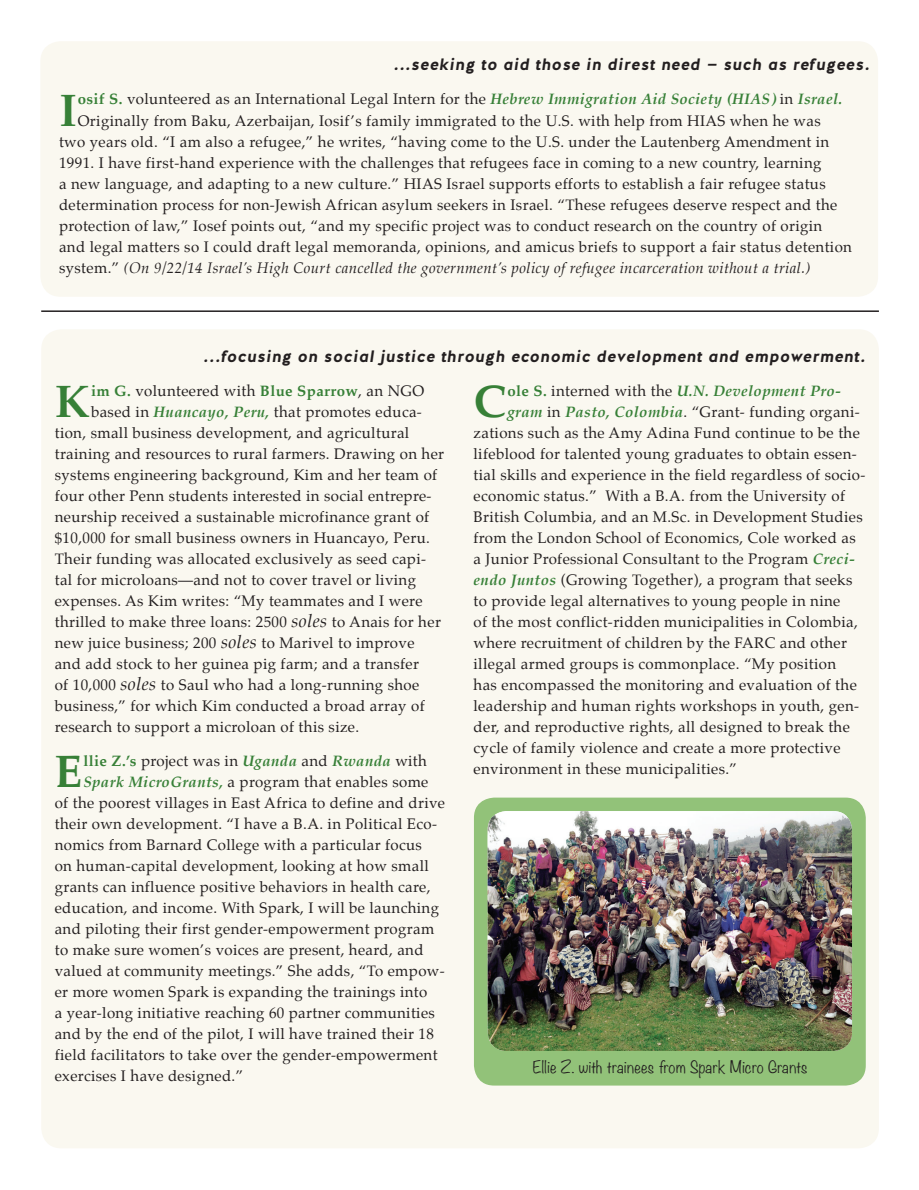
<style>
.page{position:relative;width:919px;height:1190px;background:#fff}
.page>*{position:absolute;margin:0;border:0;box-sizing:border-box;transform-origin:0 0}
.t1{font:700 45.15px "Palatino";color:#378037}
.t2{font:italic 700 16.5px "Halis GR";letter-spacing:.03em;color:#231f20}
.t3{font:15px "Palatino";letter-spacing:.025em;color:#231f20}
.t4{font:italic 15px "Palatino";letter-spacing:.025em;color:#231f20}
.t5{font:italic 700 15px "Palatino";letter-spacing:.025em;color:#378037}
.t6{font:300 15px "Noteworthy";letter-spacing:.02em;color:#231f20}
.s1{font-weight:700;color:#378037}
.s2{font-weight:700;font-style:italic;color:#378037}
.s3{font-style:normal}
.s4{font-style:italic;font-size:18px}
.s5{font-weight:400;font-style:normal;color:#231f20}
</style>
<div class="page">
<div style="left:40px;top:41px;width:837px;height:256px;background:#faf8f0;border-radius:20px"></div>
<div style="left:41px;top:329px;width:837px;height:819px;background:#faf8f0;border-radius:20px"></div>
<div style="left:474px;top:797px;width:391px;height:288px;background:#92c279;border-radius:20px"></div>
<img style="left:487px;top:811px;width:364px;height:239px">
<hr style="left:41px;top:310px;width:837px;height:2px;background:#231f20">
<p class="t2" style="left:393px;top:54px;width:477px">...seeking to aid those in direst need — such as refugees.</p>
<h1 class="t1" style="left:59px;top:72px;width:19px">I</h1>
<p class="t3" style="left:78px;top:87px;width:765px"><span class="s1">osif S.</span> volunteered as an International Legal Intern for the <span class="s2">Hebrew Immigration Aid Society (HIAS)</span> in <span class="s2">Israel.</span></p>
<p class="t3" style="left:78px;top:108px;width:744px">Originally from Baku, Azerbaijan, Iosif’s family immigrated to the U.S. with help from HIAS when he was</p>
<p class="t3" style="left:59px;top:129px;width:771px">two years old. “I am also a refugee,” he writes, “having come to the U.S. under the Lautenberg Amendment in</p>
<p class="t3" style="left:59px;top:150px;width:763px">1991. I have first-hand experience with the challenges that refugees face in coming to a new country, learning</p>
<p class="t3" style="left:59px;top:171px;width:768px">a new language, and adapting to a new culture.” HIAS Israel supports efforts to establish a fair refugee status</p>
<p class="t3" style="left:59px;top:192px;width:779px">determination process for non-Jewish African asylum seekers in Israel. “These refugees deserve respect and the</p>
<p class="t3" style="left:59px;top:213px;width:764px">protection of law,” Iosef points out, “and my specific project was to conduct research on the country of origin</p>
<p class="t3" style="left:59px;top:234px;width:794px">and legal matters so I could draft legal memoranda, opinions, and amicus briefs to support a fair status detention</p>
<p class="t4" style="left:59px;top:255px;width:752px"><span class="s3">system.”</span> (On 9/22/14 Israel’s High Court cancelled the government’s policy of refugee incarceration without a trial.)</p>
<p class="t2" style="left:203px;top:345px;width:663px">...focusing on social justice through economic development and empowerment.</p>
<h1 class="t1" style="left:55px;top:362px;width:37px">K</h1>
<p class="t3" style="left:91px;top:378px;width:334px"><span class="s1">im G.</span> volunteered with <span class="s1">Blue Sparrow</span>, an NGO</p>
<p class="t3" style="left:91px;top:399px;width:332px">based in <span class="s2">Huancayo, Peru,</span> that promotes educa-</p>
<p class="t3" style="left:55px;top:420px;width:356px">tion, small business development, and agricultural</p>
<p class="t3" style="left:55px;top:441px;width:391px">training and resources to rural farmers. Drawing on her</p>
<p class="t3" style="left:55px;top:462px;width:384px">systems engineering background, Kim and her team of</p>
<p class="t3" style="left:55px;top:483px;width:378px">four other Penn students interested in social entrepre-</p>
<p class="t3" style="left:55px;top:504px;width:376px">neurship received a sustainable microfinance grant of</p>
<p class="t3" style="left:55px;top:525px;width:376px">$10,000 for small business owners in Huancayo, Peru.</p>
<p class="t3" style="left:55px;top:546px;width:373px">Their funding was allocated exclusively as seed capi-</p>
<p class="t3" style="left:55px;top:567px;width:363px">tal for microloans—and not to cover travel or living</p>
<p class="t3" style="left:55px;top:588px;width:369px">expenses. As Kim writes: “My teammates and I were</p>
<p class="t3" style="left:55px;top:609px;width:387px">thrilled to make three loans: 2500 <span class="s4">soles</span> to Anais for her</p>
<p class="t3" style="left:55px;top:630px;width:361px">new juice business; 200 <span class="s4">soles</span> to Marivel to improve</p>
<p class="t3" style="left:55px;top:651px;width:365px">and add stock to her guinea pig farm; and a transfer</p>
<p class="t3" style="left:55px;top:672px;width:366px">of 10,000 <span class="s4">soles</span> to Saul who had a long-running shoe</p>
<p class="t3" style="left:55px;top:693px;width:371px">business,” for which Kim conducted a broad array of</p>
<p class="t3" style="left:55px;top:714px;width:306px">research to support a microloan of this size.</p>
<h1 class="t1" style="left:55px;top:733px;width:29px">E</h1>
<p class="t3" style="left:83px;top:748px;width:345px"><span class="s1">llie Z.’s</span> project was in <span class="s2">Uganda</span> and <span class="s2">Rwanda</span> with</p>
<p class="t3" style="left:83px;top:769px;width:346px"><span class="s2">Spark MicroGrants,</span> a program that enables some</p>
<p class="t3" style="left:55px;top:790px;width:392px">of the poorest villages in East Africa to define and drive</p>
<p class="t3" style="left:55px;top:811px;width:384px">their own development. “I have a B.A. in Political Eco-</p>
<p class="t3" style="left:55px;top:832px;width:368px">nomics from Barnard College with a particular focus</p>
<p class="t3" style="left:55px;top:853px;width:375px">on human-capital development, looking at how small</p>
<p class="t3" style="left:55px;top:874px;width:377px">grants can influence positive behaviors in health care,</p>
<p class="t3" style="left:55px;top:895px;width:386px">education, and income. With Spark, I will be launching</p>
<p class="t3" style="left:55px;top:916px;width:381px">and piloting their first gender-empowerment program</p>
<p class="t3" style="left:55px;top:937px;width:370px">to make sure women’s voices are present, heard, and</p>
<p class="t3" style="left:55px;top:958px;width:391px">valued at community meetings.” She adds, “To empow-</p>
<p class="t3" style="left:55px;top:979px;width:374px">er more women Spark is expanding the trainings into</p>
<p class="t3" style="left:55px;top:1000px;width:381px">a year-long initiative reaching 60 partner communities</p>
<p class="t3" style="left:55px;top:1021px;width:380px">and by the end of the pilot, I will have trained their 18</p>
<p class="t3" style="left:55px;top:1042px;width:384px">field facilitators to take over the gender-empowerment</p>
<p class="t3" style="left:55px;top:1063px;width:190px">exercises I have designed.”</p>
<h1 class="t1" style="left:473px;top:362px;width:34px">C</h1>
<p class="t5" style="left:507px;top:378px;width:335px"><span class="s3">ole S.</span> <span class="s5">interned with the</span> U.N. Development Pro-</p>
<p class="t3" style="left:507px;top:399px;width:354px"><span class="s2">gram</span> in <span class="s2">Pasto, Colombia</span>. “Grant- funding organi-</p>
<p class="t3" style="left:473px;top:420px;width:388px">zations such as the Amy Adina Fund continue to be the</p>
<p class="t3" style="left:473px;top:441px;width:385px">lifeblood for talented young graduates to obtain essen-</p>
<p class="t3" style="left:473px;top:462px;width:393px">tial skills and experience in the field regardless of socio-</p>
<p class="t3" style="left:473px;top:483px;width:373px">economic status.” With a B.A. from the University of</p>
<p class="t3" style="left:473px;top:504px;width:390px">British Columbia, and an M.Sc. in Development Studies</p>
<p class="t3" style="left:473px;top:525px;width:383px">from the London School of Economics, Cole worked as</p>
<p class="t3" style="left:473px;top:546px;width:382px">a Junior Professional Consultant to the Program <span class="s2">Creci-</span></p>
<p class="t3" style="left:473px;top:567px;width:380px"><span class="s2">endo Juntos</span> (Growing Together), a program that seeks</p>
<p class="t3" style="left:473px;top:588px;width:368px">to provide legal alternatives to young people in nine</p>
<p class="t3" style="left:473px;top:609px;width:385px">of the most conflict-ridden municipalities in Colombia,</p>
<p class="t3" style="left:473px;top:630px;width:375px">where recruitment of children by the FARC and other</p>
<p class="t3" style="left:473px;top:651px;width:364px">illegal armed groups is commonplace. “My position</p>
<p class="t3" style="left:473px;top:672px;width:384px">has encompassed the monitoring and evaluation of the</p>
<p class="t3" style="left:473px;top:693px;width:387px">leadership and human rights workshops in youth, gen-</p>
<p class="t3" style="left:473px;top:714px;width:378px">der, and reproductive rights, all designed to break the</p>
<p class="t3" style="left:473px;top:735px;width:368px">cycle of family violence and create a more protective</p>
<p class="t3" style="left:473px;top:756px;width:265px">environment in these municipalities.”</p>
<p class="t6" style="left:532px;top:1053px;width:276px">Ellie Z. with trainees from Spark Micro Grants</p>
</div>
